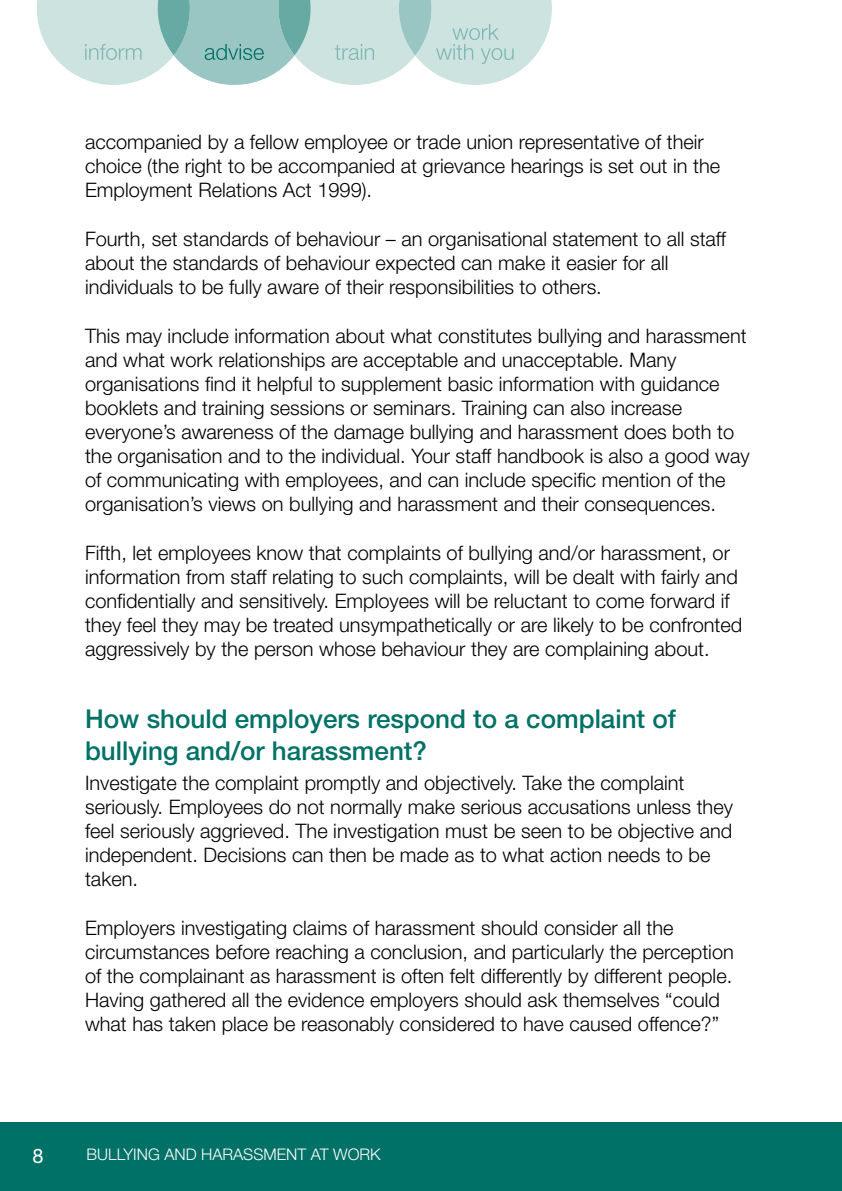
<style>
.page{position:relative;width:842px;height:1191px;background:#fff}
.page>*{position:absolute;margin:0;border:0;box-sizing:border-box;transform-origin:0 0}
.t1{font:500 26px/32px "Helvetica Neue";color:#007166}
._04_-_Main_Text{font:300 20px/24px "Helvetica Neue";color:#000}
.t2{font:20px "Helvetica Neue";color:#fff}
.t3{font:300 16px "Helvetica Neue";color:#fff}
</style>
<div class="page">
<div style="left:0;top:1123px;width:842px;height:68px;background:#007166"></div>
<svg style="left:37px;top:0;width:515px;height:85px;background:#bfdcd8"></svg>
<p class="_04_-_Main_Text" style="left:85px;top:129px;width:637px">accompanied by a fellow employee or trade union representative of their choice (the right to be accompanied at grievance hearings is set out in the<br>Employment Relations Act 1999).</p>
<p class="_04_-_Main_Text" style="left:85px;top:226px;width:642px">Fourth, set standards of behaviour – an organisational statement to all staff about the standards of behaviour expected can make it easier for all individuals to be fully aware of their responsibilities to others.</p>
<p class="_04_-_Main_Text" style="left:85px;top:323px;width:666px">This may include information about what constitutes bullying and harassment and what work relationships are acceptable and unacceptable. Many organisations find it helpful to supplement basic information with guidance booklets and training sessions or seminars. Training can also increase everyone’s awareness of the damage bullying and harassment does both to the organisation and to the individual. Your staff handbook is also a good way of communicating with employees, and can include specific mention of the organisation’s views on bullying and harassment and their consequences.</p>
<p class="_04_-_Main_Text" style="left:85px;top:540px;width:659px">Fifth, let employees know that complaints of bullying and/or harassment, or information from staff relating to such complaints, will be dealt with fairly and confidentially and sensitively. Employees will be reluctant to come forward if they feel they may be treated unsympathetically or are likely to be confronted aggressively by the person whose behaviour they are complaining about.</p>
<h2 class="t1" style="left:85px;top:702px;width:593px">How should employers respond to a complaint of bullying and/or harassment?</h2>
<p class="_04_-_Main_Text" style="left:85px;top:770px;width:649px">Investigate the complaint promptly and objectively. Take the complaint seriously. Employees do not normally make serious accusations unless they feel seriously aggrieved. The investigation must be seen to be objective and independent. Decisions can then be made as to what action needs to be taken.</p>
<p class="_04_-_Main_Text" style="left:85px;top:915px;width:650px">Employers investigating claims of harassment should consider all the circumstances before reaching a conclusion, and particularly the perception of the complainant as harassment is often felt differently by different people.<br>Having gathered all the evidence employers should ask themselves “could what has taken place be reasonably considered to have caused offence?”</p>
<p class="t2" style="left:33px;top:1143px;width:13px">8</p>
<p class="t3" style="left:86px;top:1144px;width:296px">BULLYING AND HARASSMENT AT WORK</p>
</div>
